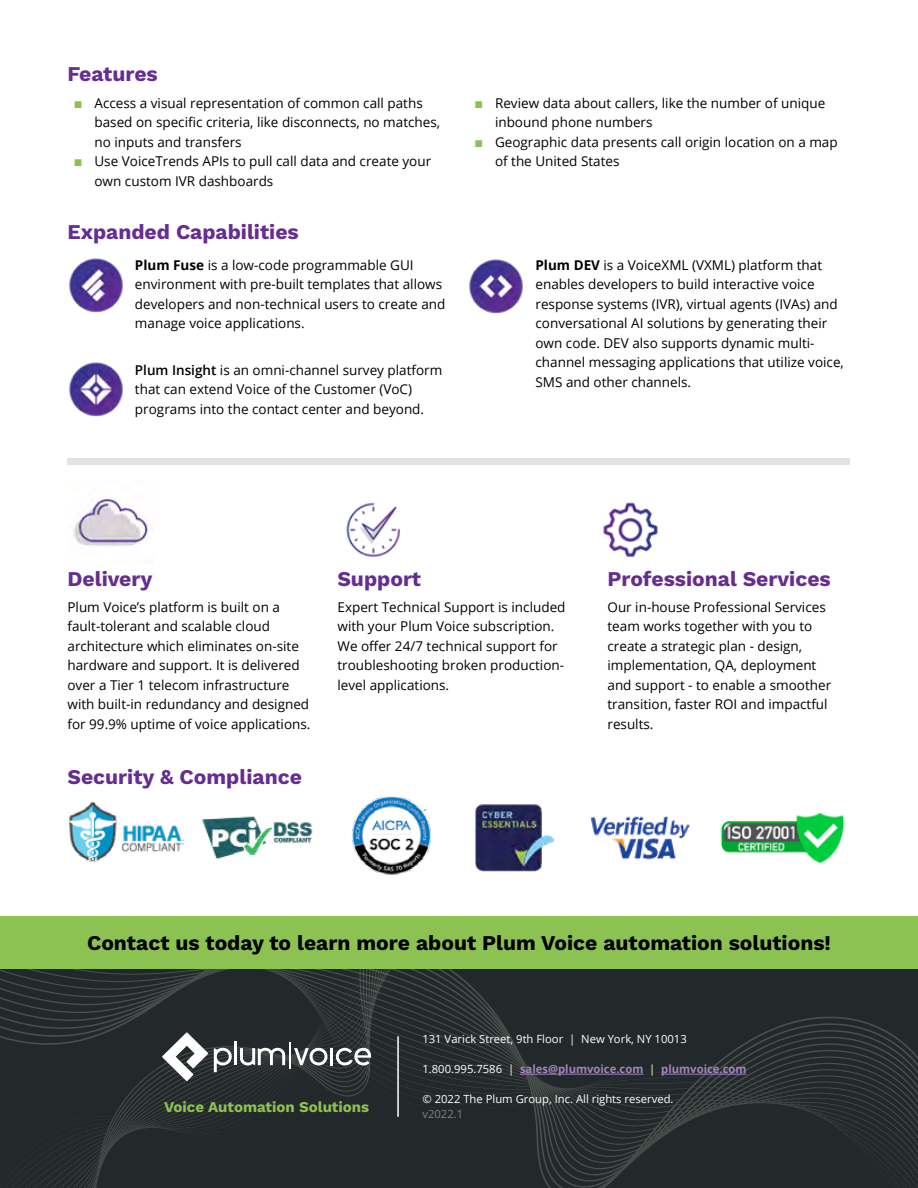
<style>
.page{position:relative;width:918px;height:1188px;background:#fff}
.page>*{position:absolute;margin:0;border:0;box-sizing:border-box;transform-origin:0 0}
.t1{font:700 21px "Work Sans";color:#662d91}
.t2{font:700 21px "Work Sans";color:#000}
.t3{font:700 15px "Work Sans";color:#8cc252}
.t4{font:13.5px/19.5px "Open Sans";color:#000}
.t5{font:11.25px "Open Sans";color:#fff}
.t6{font:700 11.25px "Open Sans";color:#a286be}
.t7{font:11.25px "Open Sans";color:#808080}
.s1{font-family:"Work Sans";color:#8cc252}
.s2{font-weight:700}
.s3{font-weight:600}
.s4{font-weight:400;color:#fff}
</style>
<div class="page">
<svg style="left:572px;top:969px;width:346px;height:219px;background:#262b2d"></svg>
<svg style="left:0;top:969px;width:530px;height:219px;background:#262b2d"></svg>
<svg style="left:162px;top:1032px;width:46px;height:49px"></svg>
<svg style="left:214px;top:1048px;width:18px;height:24px"></svg>
<hr style="left:234px;top:1041px;width:3px;height:24px;background:#fff">
<svg style="left:240px;top:1042px;width:88px;height:27px"></svg>
<hr style="left:330px;top:1048px;width:3px;height:17px;background:#fff">
<svg style="left:336px;top:1048px;width:35px;height:17px"></svg>
<hr style="left:397px;top:1036px;width:2px;height:81px;background:#fff">
<hr style="left:520px;top:1074px;width:123px;height:1px;background:#a286be">
<hr style="left:661px;top:1074px;width:86px;height:1px;background:#a286be">
<div style="left:0;top:916px;width:918px;height:53px;background:#8cc252"></div>
<img style="left:475px;top:804px;width:80px;height:68px">
<img style="left:69px;top:801px;width:115px;height:61px">
<img style="left:202px;top:816px;width:111px;height:44px">
<img style="left:352px;top:797px;width:79px;height:78px">
<img style="left:590px;top:816px;width:100px;height:44px">
<img style="left:720px;top:813px;width:125px;height:51px">
<img style="left:67px;top:480px;width:83px;height:67px">
<img style="left:603px;top:502px;width:55px;height:55px">
<img style="left:346px;top:503px;width:54px;height:54px">
<img style="left:469px;top:259px;width:54px;height:55px">
<img style="left:69px;top:258px;width:54px;height:55px">
<img style="left:69px;top:362px;width:54px;height:55px">
<div style="left:68px;top:458px;width:782px;height:7px;background:#e1e2e3"></div>
<h1 class="t1" style="left:68px;top:62px;width:92px">Features</h1>
<p class="t4" style="left:94px;top:93px;width:347px;text-indent:-20px"><span class="s1">▪</span> Access a visual representation of common call paths based on specific criteria, like disconnects, no matches, no inputs and transfers</p>
<p class="t4" style="left:94px;top:151px;width:338px;text-indent:-20px"><span class="s1">▪</span> Use VoiceTrends APIs to pull call data and create your own custom IVR dashboards</p>
<h1 class="t1" style="left:68px;top:220px;width:233px">Expanded Capabilities</h1>
<p class="t4" style="left:135px;top:255px;width:312px"><span class="s2">Plum Fuse</span> is a low-code programmable GUI environment with pre-built templates that allows developers and non-technical users to create and manage voice applications.</p>
<p class="t4" style="left:135px;top:360px;width:309px"><span class="s3">Plum Insight</span> is an omni-channel survey platform that can extend Voice of the Customer (VoC) programs into the contact center and beyond.</p>
<p class="t4" style="left:495px;top:93px;width:332px;text-indent:-20px"><span class="s1">▪</span> Review data about callers, like the number of unique inbound phone numbers</p>
<p class="t4" style="left:495px;top:132px;width:344px;text-indent:-20px"><span class="s1">▪</span> Geographic data presents call origin location on a map of the United States</p>
<p class="t4" style="left:536px;top:255px;width:310px"><span class="s2">Plum DEV</span> is a VoiceXML (VXML) platform that enables developers to build interactive voice response systems (IVR), virtual agents (IVAs) and conversational AI solutions by generating their own code. DEV also supports dynamic multi&shy;channel messaging applications that utilize voice, SMS and other channels.</p>
<h1 class="t1" style="left:68px;top:566px;width:87px">Delivery</h1>
<p class="t4" style="left:68px;top:597px;width:244px">Plum Voice’s platform is built on a fault-tolerant and scalable cloud architecture which eliminates on-site hardware and support. It is delivered over a Tier 1 telecom infrastructure with built-in redundancy and designed for 99.9% uptime of voice applications.</p>
<h1 class="t1" style="left:68px;top:765px;width:236px">Security &amp; Compliance</h1>
<h1 class="t1" style="left:338px;top:566px;width:85px">Support</h1>
<p class="t4" style="left:338px;top:597px;width:230px">Expert Technical Support is included with your Plum Voice subscription.<br>We offer 24/7 technical support for troubleshooting broken production&shy;level applications.</p>
<h1 class="t1" style="left:608px;top:566px;width:225px">Professional Services</h1>
<p class="t4" style="left:608px;top:597px;width:225px">Our in-house Professional Services team works together with you to create a strategic plan - design, implementation, QA, deployment and support - to enable a smoother transition, faster ROI and impactful results.</p>
<h1 class="t2" style="left:87px;top:931px;width:745px">Contact us today to learn more about Plum Voice automation solutions!</h1>
<p class="t3" style="left:164px;top:1098px;width:207px">Voice Automation Solutions</p>
<p class="t5" style="left:422px;top:1032px;width:266px">131 Varick Street, 9th Floor | New York, NY 10013</p>
<p class="t6" style="left:422px;top:1061px;width:326px"><span class="s4">1.800.995.7586 |</span> sales@plumvoice.com <span class="s4">|</span> plumvoice.com</p>
<p class="t5" style="left:422px;top:1091px;width:253px">© 2022 The Plum Group, Inc. All rights reserved.</p>
<p class="t7" style="left:422px;top:1106px;width:42px">v2022.1</p>
</div>
